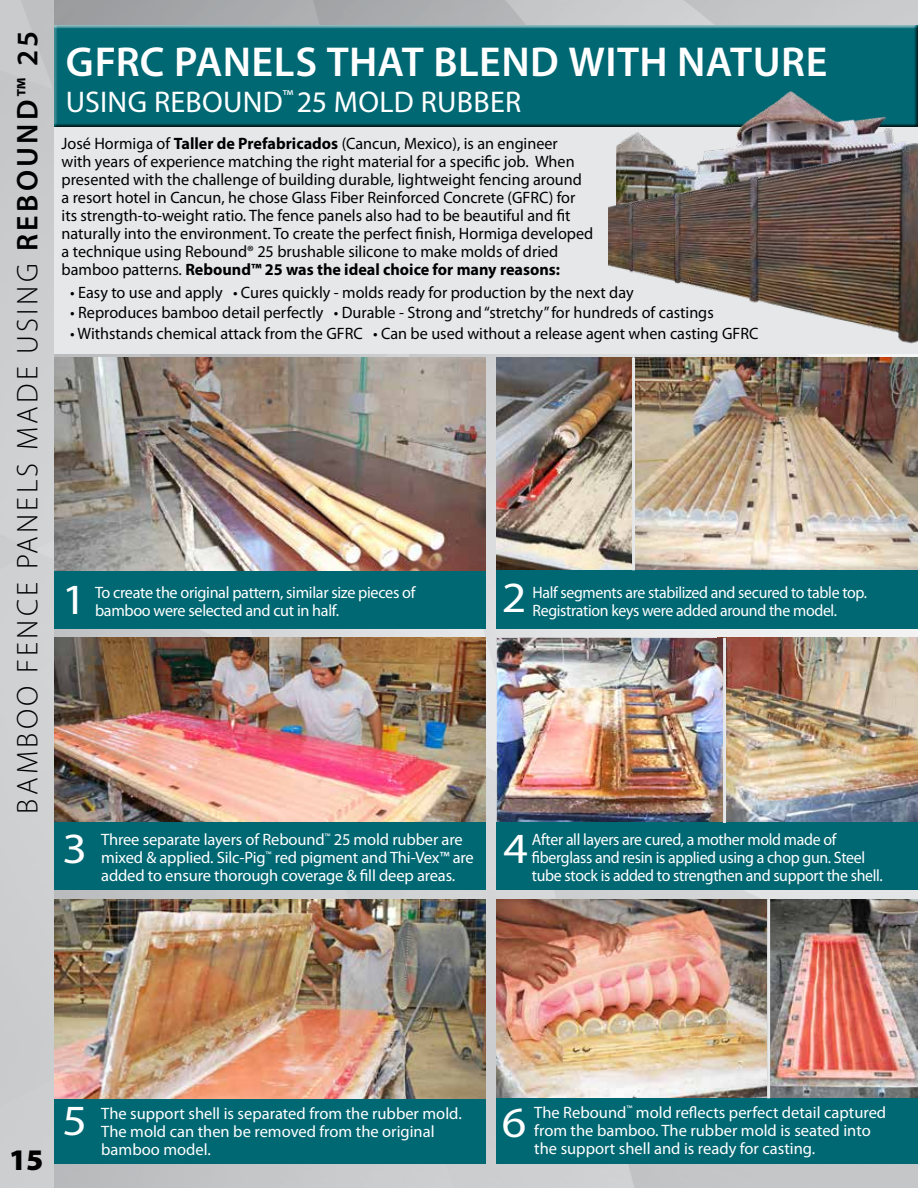
<style>
.page{position:relative;width:918px;height:1188px;background:#fff}
.page>*{position:absolute;margin:0;border:0;box-sizing:border-box;transform-origin:0 0}
.t1{font:43.2px "Myriad Pro";color:#fff;scale:1.11 1}
.t2{font:600 42px "Myriad Pro";letter-spacing:.01em;color:#fff}
.t3{font:300 30px "Myriad Pro";letter-spacing:.11em;color:#000}
.t4{font:30px "Myriad Pro";letter-spacing:.01em;color:#fff}
.t5{font:900 30px "Myriad Pro";color:#000}
.t6{font:16.5px/18px "Myriad Pro";color:#000}
.t7{font:16.5px/18px "Myriad Pro";letter-spacing:-.015em;color:#fff}
.t8{font:16.5px/18px "Myriad Pro";letter-spacing:-.015em;color:#fff;scale:.96 1}
.s1{font-weight:600}
.s2{font-weight:700}
</style>
<div class="page">
<img style="left:54px;top:0;width:864px;height:1188px">
<div style="left:55px;top:126px;width:863px;height:227px;background:#e6e7e8"></div>
<img style="left:635px;top:361px;width:283px;height:209px">
<img style="left:497px;top:899px;width:270px;height:199px">
<img style="left:770px;top:899px;width:148px;height:199px">
<img style="left:726px;top:638px;width:192px;height:185px">
<div style="left:0;top:0;width:54px;height:1188px;background:#cdced0"></div>
<img style="left:497px;top:357px;width:135px;height:213px">
<div style="left:52px;top:22px;width:866px;height:106px;background:#fff;opacity:.75"></div>
<div style="left:52px;top:25px;width:866px;height:103px;background:#006873"></div>
<img style="left:54px;top:638px;width:432px;height:185px">
<img style="left:497px;top:638px;width:226px;height:185px">
<div style="left:54px;top:570px;width:432px;height:59px;background:#006873"></div>
<div style="left:497px;top:570px;width:421px;height:59px;background:#006873"></div>
<div style="left:54px;top:823px;width:432px;height:67px;background:#006873"></div>
<div style="left:497px;top:823px;width:421px;height:67px;background:#006873"></div>
<div style="left:54px;top:1099px;width:431px;height:65px;background:#006873"></div>
<div style="left:497px;top:1098px;width:421px;height:66px;background:#006873"></div>
<img style="left:54px;top:899px;width:431px;height:199px">
<img style="left:54px;top:357px;width:432px;height:214px">
<hr style="left:917px;top:494px;width:1px;height:78px;background:#006873">
<hr style="left:723px;top:638px;width:3px;height:185px;background:#e6e7e8">
<hr style="left:767px;top:899px;width:3px;height:199px;background:#e6e7e8">
<hr style="left:917px;top:792px;width:1px;height:68px;background:#006873">
<img style="left:617px;top:90px;width:301px;height:51px">
<img style="left:609px;top:141px;width:309px;height:220px">
<hr style="left:632px;top:357px;width:3px;height:213px;background:#e6e7e8">
<h3 class="t3" style="left:11px;top:595px;width:569px;rotate:-90deg">BUDDY RHODES CO CRETE PRODUCTS</h3>
<h3 class="t3" style="left:9px;top:814px;width:784px;rotate:-90deg">BAMBOO FENCE PANELS MADE USING <span class="s1">REBOUND™ 25</span></h3>
<h2 class="t2" style="left:66px;top:35px;width:763px">GFRC PANELS THAT BLEND WITH NATURE</h2>
<h3 class="t4" style="left:66px;top:83px;width:457px">USING REBOUND<sup>™</sup> 25 MOLD RUBBER</h3>
<p class="t6" style="left:62px;top:134px;width:533px">José Hormiga of <span class="s2">Taller de Prefabricados</span> (Cancun, Mexico), is an engineer<br>with years of experience matching the right material for a specific job. When presented with the challenge of building durable, lightweight fencing around a resort hotel in Cancun, he chose Glass Fiber Reinforced Concrete (GFRC) for its strength-to-weight ratio. The fence panels also had to be beautiful and fit naturally into the environment. To create the perfect finish, Hormiga developed a technique using Rebound® 25 brushable silicone to make molds of dried bamboo patterns. <span class="s2">Rebound™ 25 was the ideal choice for many reasons:</span></p>
<p class="t6" style="left:70px;top:283px;width:565px">• Easy to use and apply • Cures quickly - molds ready for production by the next day</p>
<p class="t6" style="left:70px;top:304px;width:645px">• Reproduces bamboo detail perfectly • Durable - Strong and “stretchy” for hundreds of castings</p>
<p class="t6" style="left:70px;top:325px;width:690px">• Withstands chemical attack from the GFRC • Can be used without a release agent when casting GFRC</p>
<h1 class="t1" style="left:62px;top:573px;width:24px">1</h1>
<h1 class="t1" style="left:502px;top:571px;width:24px">2</h1>
<p class="t7" style="left:95px;top:583px;width:322px">To create the original pattern, similar size pieces of bamboo were selected and cut in half.</p>
<p class="t8" style="left:532px;top:583px;width:350px">Half segments are stabilized and secured to table top.<br>Registration keys were added around the model.</p>
<p class="t8" style="left:532px;top:830px;width:367px">After all layers are cured, a mother mold made of fiberglass and resin is applied using a chop gun. Steel tube stock is added to strengthen and support the shell.</p>
<p class="t7" style="left:101px;top:831px;width:374px">Three separate layers of Rebound<sup>™</sup> 25 mold rubber are mixed &amp; applied. Silc-Pig<sup>™</sup> red pigment and Thi-Vex™ are added to ensure thorough coverage &amp; fill deep areas.</p>
<h1 class="t1" style="left:63px;top:822px;width:24px">3</h1>
<h1 class="t1" style="left:503px;top:822px;width:24px">4</h1>
<h3 class="t5" style="left:9px;top:1140px;width:36px">15</h3>
<p class="t7" style="left:101px;top:1104px;width:362px">The support shell is separated from the rubber mold.<br>The mold can then be removed from the original bamboo model.</p>
<p class="t7" style="left:534px;top:1103px;width:353px">The Rebound<sup>™</sup> mold reflects perfect detail captured from the bamboo. The rubber mold is seated into the support shell and is ready for casting.</p>
<h1 class="t1" style="left:63px;top:1094px;width:24px">5</h1>
<h1 class="t1" style="left:502px;top:1096px;width:24px">6</h1>
</div>
